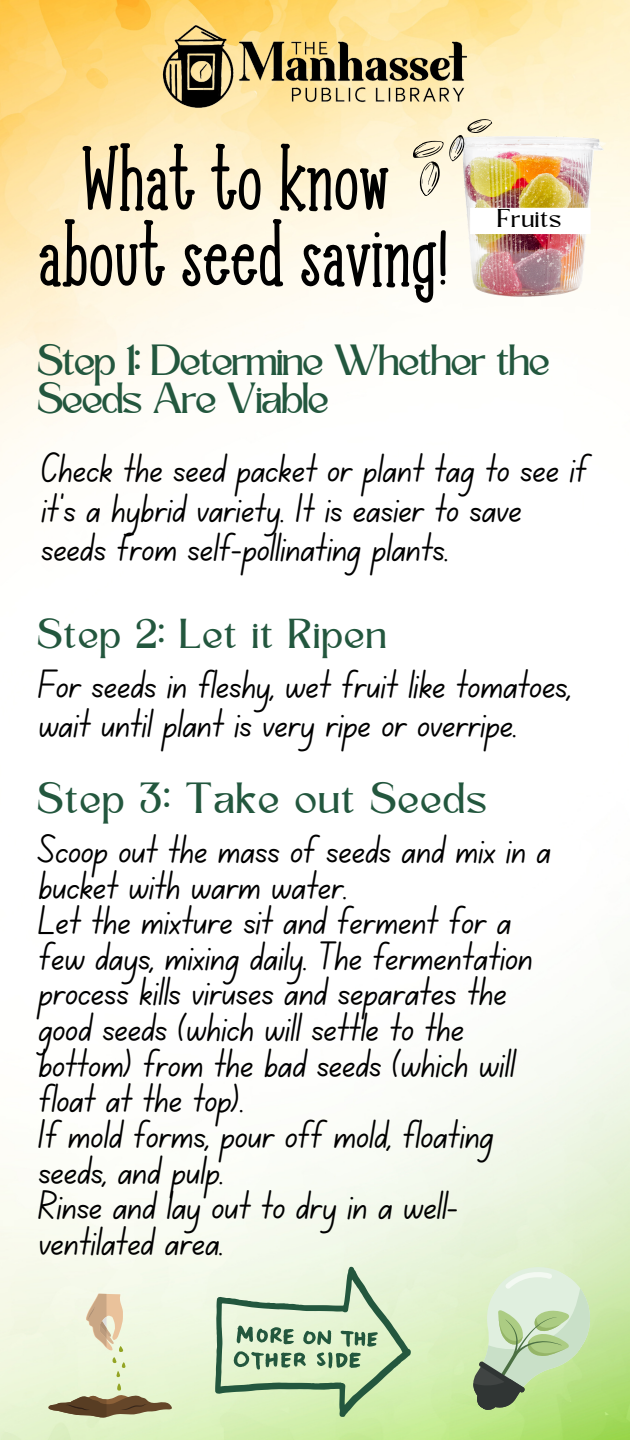
<style>
.page{position:relative;width:630px;height:1440px;background:#fff}
.page>*{position:absolute;margin:0;border:0;box-sizing:border-box;transform-origin:0 0}
.t1{font:87px/76.2px "Month Flower";color:#000;text-align:center}
.t2{font:41.5px/35.5px "Canva School Font";letter-spacing:-.015em;color:#000}
.t3{font:40.75px/38.5px "Kingred Serif";letter-spacing:-.07em;color:#23573e}
.t4{font:40.75px "Kingred Serif";color:#23573e}
.t5{font:39px "Kingred Serif";color:#23573e}
.t6{font:24px "Kingred Serif";color:#000}
</style>
<div class="page">
<img style="left:0;top:0;width:630px;height:1440px">
<svg style="left:456px;top:1248px;width:154px;height:174px;background:#c3dca9"></svg>
<svg style="left:215px;top:1267px;width:196px;height:150px;background:#c1d7b4"></svg>
<svg style="left:48px;top:1384px;width:124px;height:33px;background:#aea988"></svg>
<svg style="left:85px;top:1294px;width:42px;height:84px;background:#e4ddbe"></svg>
<img style="left:155px;top:18px;width:319px;height:97px">
<img style="left:453px;top:137px;width:151px;height:159px">
<svg style="left:470px;top:208px;width:121px;height:26px"></svg>
<svg style="left:410px;top:113px;width:83px;height:84px;background:#e6dcbe"></svg>
<h2 class="t1" style="left:38px;top:146px;width:412px">What to know about seed saving!</h2>
<h2 class="t6" style="left:498px;top:209px;width:66px">Fruits</h2>
<p class="t3" style="left:38px;top:345px;width:516px">Step 1: Determine Whether the<br>Seeds Are Viable</p>
<p class="t2" style="left:41px;top:454px;width:549px;line-height:39.5px">Check the seed packet or plant tag to see if it’s a hybrid variety. It is easier to save seeds from self-pollinating plants.</p>
<h1 class="t5" style="left:38px;top:619px;width:352px">Step 2: Let it Ripen</h1>
<p class="t2" style="left:38px;top:669px;width:535px;line-height:39.5px">For seeds in fleshy, wet fruit like tomatoes, wait until plant is very ripe or overripe.</p>
<p class="t4" style="left:38px;top:782px;width:453px">Step 3: Take out Seeds</p>
<p class="t2" style="left:38px;top:837px;width:515px">Scoop out the mass of seeds and mix in a bucket with warm water.<br>Let the mixture sit and ferment for a few days, mixing daily. The fermentation process kills viruses and separates the good seeds (which will settle to the bottom) from the bad seeds (which will float at the top).<br>If mold forms, pour off mold, floating seeds, and pulp.<br>Rinse and lay out to dry in a well&shy;ventilated area.</p>
</div>
